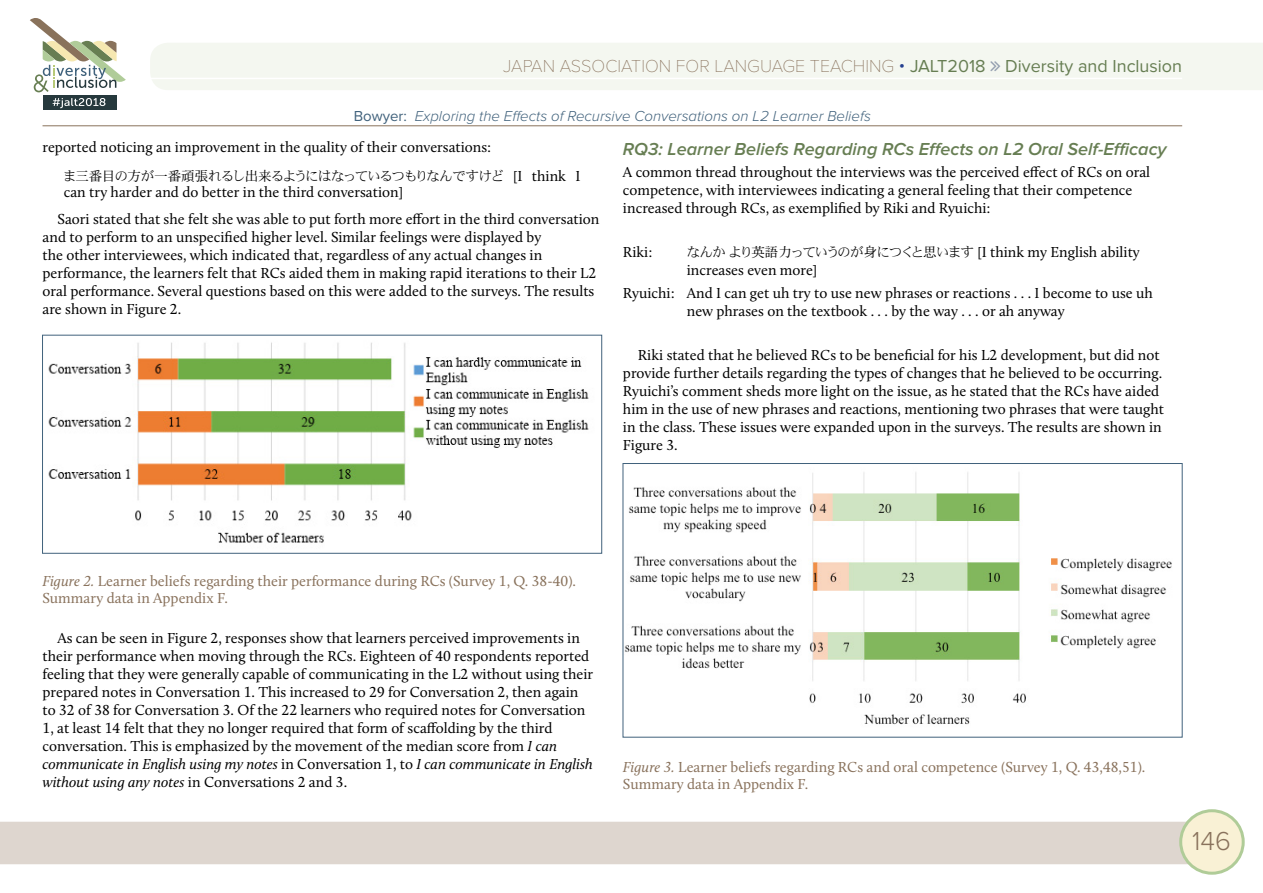
<style>
.page{position:relative;width:1263px;height:893px;background:#fff}
.page>*{position:absolute;margin:0;border:0;box-sizing:border-box;transform-origin:0 0}
.t1{font:300 27px "Proxima Nova";color:#89725c}
.t2{font:100 18px "Proxima Nova T";color:#89725c}
.t3{font:italic 600 18px "Proxima Nova";color:#677e53}
.t4{font:15px/18px "Calluna";color:#000}
.t5{font:15px/16.5px "Calluna";color:#89725c}
.t6{font:italic 300 15px "Proxima Nova";color:#41627c}
.t7{font:13.5px "Heisei Min Std W3";letter-spacing:-.07em;color:#000}
.s1{font-family:"Proxima Nova";font-weight:300;color:#25408f}
.s2{font-family:"Proxima Nova";font-weight:400;color:#677e53}
.s3{font-weight:400;font-style:normal}
.s4{font-family:"Calluna";font-size:15px}
.s5{font-style:italic}
</style>
<div class="page">
<div style="left:0;top:822px;width:1190px;height:42px;background:#ded6cf"></div>
<div style="left:1181px;top:811px;width:62px;height:62px;background:#f9f1d5;border-radius:50%"></div>
<div style="left:1179px;top:809px;width:66px;height:66px;border:3px solid #b0cc98;border-radius:50%"></div>
<div style="left:43px;top:95px;width:73px;height:15px;background:#26393d"></div>
<svg style="left:53px;top:98px;width:52px;height:10px"></svg>
<svg style="left:30px;top:18px;width:96px;height:74px"></svg>
<div style="left:150px;top:43px;width:1113px;height:47px;background:#f4f7f0"></div>
<hr style="left:150px;top:78px;width:1032px;height:1px;background:#fff">
<hr style="left:43px;top:126px;width:1139px;height:1px;background:#89725c">
<img style="left:48px;top:342px;width:541px;height:201px">
<img style="left:625px;top:472px;width:547px;height:253px">
<div style="left:623px;top:463px;width:559px;height:274px;border:1px solid #41627c"></div>
<svg style="left:990px;top:61px;width:10px;height:10px"></svg>
<p class="t2" style="left:503px;top:55px;width:680px">JAPAN ASSOCIATION FOR LANGUAGE TEACHING <span class="s1">•</span> <span class="s2">JALT2018 Diversity and Inclusion</span></p>
<p class="t6" style="left:354px;top:108px;width:518px"><span class="s3">Bowyer:</span> Exploring the Effects of Recursive Conversations on L2 Learner Beliefs</p>
<p class="t4" style="left:43px;top:137px;width:450px">reported noticing an improvement in the quality of their conversations:</p>
<p class="t7" style="left:63px;top:167px;width:519px">ま三番目の方が一番頑張れるし出来るようにはなっているつもりなんですけど <span class="s4">[I think I</span></p>
<p class="t4" style="left:57px;top:179px;width:544px;line-height:26.5px;text-indent:6px">can try harder and do better in the third conversation]<br>Saori stated that she felt she was able to put forth more effort in the third conversation</p>
<p class="t4" style="left:43px;top:228px;width:555px">and to perform to an unspecified higher level. Similar feelings were displayed by<br>the other interviewees, which indicated that, regardless of any actual changes in performance, the learners felt that RCs aided them in making rapid iterations to their L2 oral performance. Several questions based on this were added to the surveys. The results are shown in Figure 2.</p>
<p class="t3" style="left:623px;top:138px;width:545px">RQ3: Learner Beliefs Regarding RCs Effects on L2 Oral Self-Efficacy</p>
<p class="t4" style="left:623px;top:163px;width:529px">A common thread throughout the interviews was the perceived effect of RCs on oral competence, with interviewees indicating a general feeling that their competence increased through RCs, as exemplified by Riki and Ryuichi:</p>
<p class="t4" style="left:623px;top:243px;width:31px">Riki:</p>
<p class="t7" style="left:687px;top:244px;width:455px">なんか より英語力っていうのが身につくと思います <span class="s4">[I think my English ability</span></p>
<p class="t4" style="left:623px;top:259px;width:531px;line-height:22.2px;text-indent:64px">increases even more]<br>Ryuichi: And I can get uh try to use new phrases or reactions . . . I become to use uh</p>
<p class="t4" style="left:687px;top:301px;width:379px">new phrases on the textbook . . . by the way . . . or ah anyway</p>
<p class="t4" style="left:623px;top:346px;width:543px;text-indent:15px">Riki stated that he believed RCs to be beneficial for his L2 development, but did not provide further details regarding the types of changes that he believed to be occurring.<br>Ryuichi’s comment sheds more light on the issue, as he stated that the RCs have aided him in the use of new phrases and reactions, mentioning two phrases that were taught in the class. These issues were expanded upon in the surveys. The results are shown in Figure 3.</p>
<p class="t5" style="left:43px;top:573px;width:535px"><span class="s5">Figure 2.</span> Learner beliefs regarding their performance during RCs (Survey 1, Q. 38-40).<br>Summary data in Appendix F.</p>
<p class="t4" style="left:43px;top:629px;width:552px;text-indent:15px">As can be seen in Figure 2, responses show that learners perceived improvements in their performance when moving through the RCs. Eighteen of 40 respondents reported feeling that they were generally capable of communicating in the L2 without using their prepared notes in Conversation 1. This increased to 29 for Conversation 2, then again to 32 of 38 for Conversation 3. Of the 22 learners who required notes for Conversation 1, at least 14 felt that they no longer required that form of scaffolding by the third conversation. This is emphasized by the movement of the median score from <span class="s5">I can communicate in English using my notes</span> in Conversation 1, to <span class="s5">I can communicate in English without using any notes</span> in Conversations 2 and 3.</p>
<p class="t5" style="left:623px;top:759px;width:524px"><span class="s5">Figure 3.</span> Learner beliefs regarding RCs and oral competence (Survey 1, Q. 43,48,51).<br>Summary data in Appendix F.</p>
<h1 class="t1" style="left:1192px;top:825px;width:40px">146</h1>
</div>
